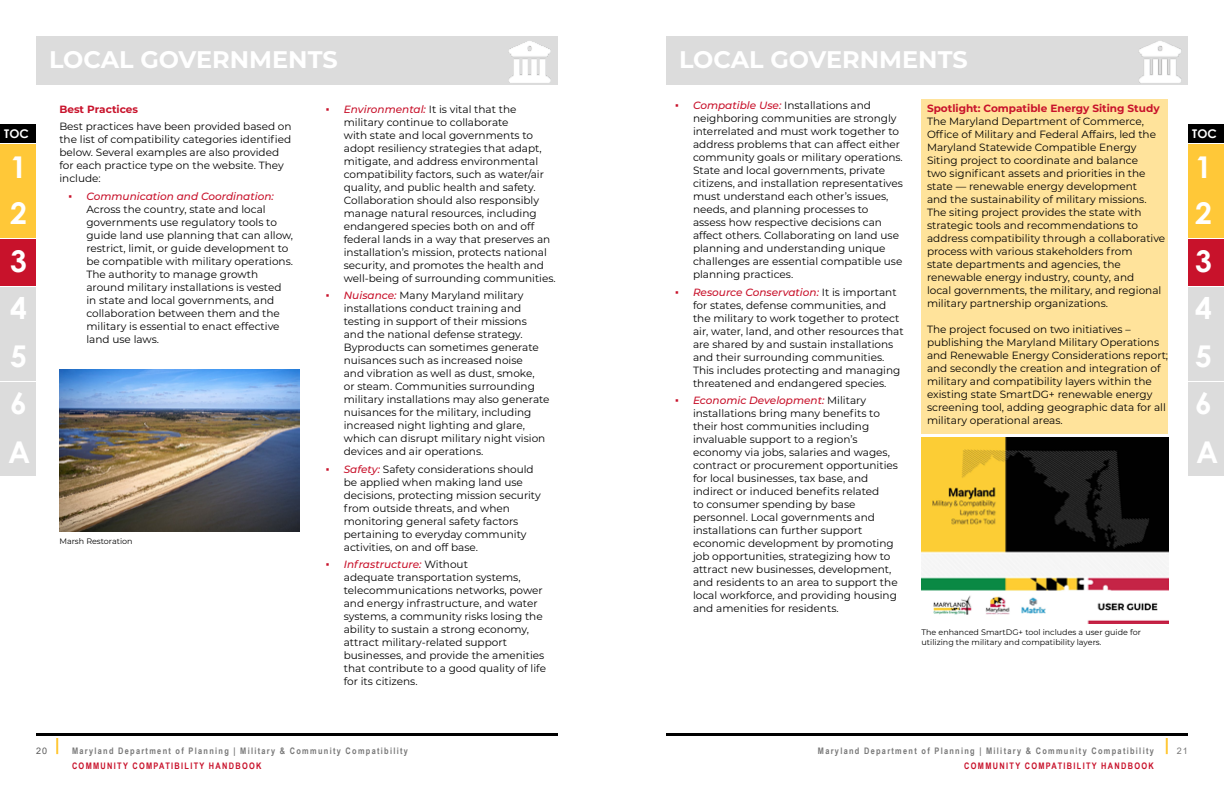
<style>
.page{position:relative;width:1224px;height:792px;background:#fff}
.page>*{position:absolute;margin:0;border:0;box-sizing:border-box;transform-origin:0 0}
.t1{font:700 30px "Century Gothic";color:#fff}
.t2{font:700 24px "Montserrat";color:#fff}
.t3{font:700 12px "Century Gothic";color:#fff}
.t4{font:10.5px/13px "Montserrat";color:#000}
.t5{font:700 10.5px "Montserrat";color:#c8122b}
.t6{font:700 9px "Arial Narrow";letter-spacing:.145em;color:#787878}
.t7{font:700 9px "Arial Narrow";letter-spacing:.145em;color:#c8122b}
.t8{font:9px "Arial";color:#5a5a5a}
.t9{font:9px "Arial";color:#787878}
.t10{font:8px/10px "Montserrat";color:#000}
.s1{font-family:"Century Gothic";color:#c8122b}
.s2{font-weight:500;font-style:italic;color:#c8122b}
</style>
<div class="page">
<div style="left:0;top:144px;width:36px;height:47px;background:#ffc838"></div>
<div style="left:1188px;top:144px;width:36px;height:47px;background:#ffc838"></div>
<div style="left:0;top:287px;width:36px;height:46px;background:#dcdcdc"></div>
<div style="left:1188px;top:287px;width:36px;height:46px;background:#dcdcdc"></div>
<div style="left:0;top:192px;width:36px;height:46px;background:#ffc838"></div>
<div style="left:1188px;top:192px;width:36px;height:46px;background:#ffc838"></div>
<div style="left:0;top:335px;width:36px;height:46px;background:#dcdcdc"></div>
<div style="left:1188px;top:335px;width:36px;height:46px;background:#dcdcdc"></div>
<div style="left:0;top:239px;width:36px;height:47px;background:#c8122b"></div>
<div style="left:1188px;top:239px;width:36px;height:47px;background:#c8122b"></div>
<div style="left:0;top:382px;width:36px;height:46px;background:#dcdcdc"></div>
<div style="left:1188px;top:382px;width:36px;height:46px;background:#dcdcdc"></div>
<hr style="left:36px;top:733px;width:522px;height:3px;background:#000">
<hr style="left:666px;top:733px;width:522px;height:3px;background:#000">
<div style="left:1188px;top:125px;width:36px;height:18px;background:#000"></div>
<div style="left:0;top:125px;width:36px;height:18px;background:#000"></div>
<svg style="left:56px;top:738px;width:2px;height:16px"></svg>
<svg style="left:1166px;top:738px;width:2px;height:16px"></svg>
<div style="left:0;top:429px;width:36px;height:46px;background:#dcdcdc"></div>
<div style="left:1188px;top:429px;width:36px;height:46px;background:#dcdcdc"></div>
<div style="left:36px;top:36px;width:522px;height:49px;background:#dcdcdc"></div>
<img style="left:509px;top:41px;width:42px;height:42px">
<div style="left:666px;top:36px;width:522px;height:49px;background:#dcdcdc"></div>
<img style="left:1139px;top:41px;width:42px;height:42px">
<img style="left:59px;top:369px;width:241px;height:163px">
<div style="left:922px;top:99px;width:246px;height:335px;background:#ffe39b"></div>
<img style="left:922px;top:437px;width:246px;height:187px">
<h2 class="t2" style="left:49px;top:42px;width:290px">LOCAL GOVERNMENTS</h2>
<p class="t5" style="left:59px;top:101px;width:80px">Best Practices</p>
<p class="t4" style="left:59px;top:120px;width:234px">Best practices have been provided based on the list of compatibility categories identified below. Several examples are also provided for each practice type on the website. They include:</p>
<p class="t4" style="left:86px;top:189px;width:208px;text-indent:-18px"><span class="s1">▪</span> <span class="s2">Communication and Coordination:<br></span>Across the country, state and local governments use regulatory tools to guide land use planning that can allow, restrict, limit, or guide development to be compatible with military operations.<br>The authority to manage growth around military installations is vested in state and local governments, and collaboration between them and the military is essential to enact effective land use laws.</p>
<h2 class="t2" style="left:679px;top:42px;width:290px">LOCAL GOVERNMENTS</h2>
<p class="t4" style="left:693px;top:99px;width:211px;text-indent:-18px"><span class="s1">▪</span> <span class="s2">Compatible Use:</span> Installations and neighboring communities are strongly interrelated and must work together to address problems that can affect either community goals or military operations.<br>State and local governments, private citizens, and installation representatives must understand each other’s issues, needs, and planning processes to assess how respective decisions can affect others. Collaborating on land use planning and understanding unique challenges are essential compatible use planning practices.</p>
<p class="t4" style="left:693px;top:285px;width:212px;text-indent:-18px"><span class="s1">▪</span> <span class="s2">Resource Conservation:</span> It is important for states, defense communities, and the military to work together to protect air, water, land, and other resources that are shared by and sustain installations and their surrounding communities.<br>This includes protecting and managing threatened and endangered species.</p>
<p class="t4" style="left:693px;top:394px;width:207px;text-indent:-18px"><span class="s1">▪</span> <span class="s2">Economic Development:</span> Military installations bring many benefits to their host communities including invaluable support to a region’s economy via jobs, salaries and wages, contract or procurement opportunities for local businesses, tax base, and indirect or induced benefits related<br>to consumer spending by base personnel. Local governments and installations can further support economic development by promoting job opportunities, strategizing how to attract new businesses, development, and residents to an area to support the local workforce, and providing housing and amenities for residents.</p>
<p class="t5" style="left:927px;top:101px;width:234px">Spotlight: Compatible Energy Siting Study</p>
<p class="t4" style="left:927px;top:115px;width:240px">The Maryland Department of Commerce, Office of Military and Federal Affairs, led the Maryland Statewide Compatible Energy Siting project to coordinate and balance<br>two significant assets and priorities in the state — renewable energy development<br>and the sustainability of military missions.<br>The siting project provides the state with strategic tools and recommendations to address compatibility through a collaborative process with various stakeholders from<br>state departments and agencies, the renewable energy industry, county, and<br>local governments, the military, and regional military partnership organizations.</p>
<p class="t4" style="left:927px;top:323px;width:243px">The project focused on two initiatives – publishing the Maryland Military Operations and Renewable Energy Considerations report; and secondly the creation and integration of military and compatibility layers within the existing state SmartDG+ renewable energy screening tool, adding geographic data for all military operational areas.</p>
<p class="t4" style="left:344px;top:102px;width:214px;text-indent:-18px"><span class="s1">▪</span> <span class="s2">Environmental:</span> It is vital that the military continue to collaborate<br>with state and local governments to adopt resiliency strategies that adapt, mitigate, and address environmental compatibility factors, such as water/air quality, and public health and safety.<br>Collaboration should also responsibly manage natural resources, including endangered species both on and off federal lands in a way that preserves an installation’s mission, protects national security, and promotes the health and well-being of surrounding communities.</p>
<p class="t4" style="left:344px;top:289px;width:207px;text-indent:-18px"><span class="s1">▪</span> <span class="s2">Nuisance:</span> Many Maryland military installations conduct training and testing in support of their missions and the national defense strategy.<br>Byproducts can sometimes generate nuisances such as increased noise<br>and vibration as well as dust, smoke,<br>or steam. Communities surrounding military installations may also generate nuisances for the military, including increased night lighting and glare, which can disrupt military night vision devices and air operations.</p>
<p class="t4" style="left:344px;top:462px;width:199px;text-indent:-18px"><span class="s1">▪</span> <span class="s2">Safety:</span> Safety considerations should be applied when making land use decisions, protecting mission security from outside threats, and when monitoring general safety factors pertaining to everyday community activities, on and off base.</p>
<p class="t4" style="left:344px;top:558px;width:204px;text-indent:-18px"><span class="s1">▪</span> <span class="s2">Infrastructure:</span> Without<br>adequate transportation systems, telecommunications networks, power and energy infrastructure, and water systems, a community risks losing the ability to sustain a strong economy, attract military-related support businesses, and provide the amenities that contribute to a good quality of life for its citizens.</p>
<p class="t3" style="left:4px;top:124px;width:26px">TOC</p>
<p class="t3" style="left:1192px;top:124px;width:26px">TOC</p>
<h1 class="t1" style="left:10px;top:144px;width:18px">1</h1>
<h1 class="t1" style="left:1195px;top:144px;width:18px">1</h1>
<h1 class="t1" style="left:10px;top:190px;width:18px">2</h1>
<h1 class="t1" style="left:1195px;top:190px;width:18px">2</h1>
<h1 class="t1" style="left:10px;top:238px;width:18px">3</h1>
<h1 class="t1" style="left:1195px;top:238px;width:18px">3</h1>
<h1 class="t1" style="left:10px;top:285px;width:18px">4</h1>
<h1 class="t1" style="left:1195px;top:285px;width:18px">4</h1>
<h1 class="t1" style="left:10px;top:334px;width:18px">5</h1>
<h1 class="t1" style="left:1195px;top:334px;width:18px">5</h1>
<h1 class="t1" style="left:10px;top:381px;width:18px">6</h1>
<h1 class="t1" style="left:1195px;top:381px;width:18px">6</h1>
<h1 class="t1" style="left:8px;top:429px;width:24px">A</h1>
<h1 class="t1" style="left:1196px;top:429px;width:24px">A</h1>
<p class="t10" style="left:59px;top:536px;width:75px">Marsh Restoration</p>
<p class="t10" style="left:922px;top:627px;width:221px">The enhanced SmartDG+ tool includes a user guide for utilizing the military and compatibility layers.</p>
<p class="t6" style="left:72px;top:744px;width:337px">Maryland Department of Planning | Military &amp; Community Compatibility</p>
<p class="t7" style="left:72px;top:759px;width:191px">COMMUNITY COMPATIBILITY HANDBOOK</p>
<p class="t6" style="left:818px;top:744px;width:337px">Maryland Department of Planning | Military &amp; Community Compatibility</p>
<p class="t7" style="left:964px;top:759px;width:191px">COMMUNITY COMPATIBILITY HANDBOOK</p>
<p class="t8" style="left:36px;top:745px;width:13px">20</p>
<p class="t9" style="left:1177px;top:745px;width:13px">21</p>
</div>
